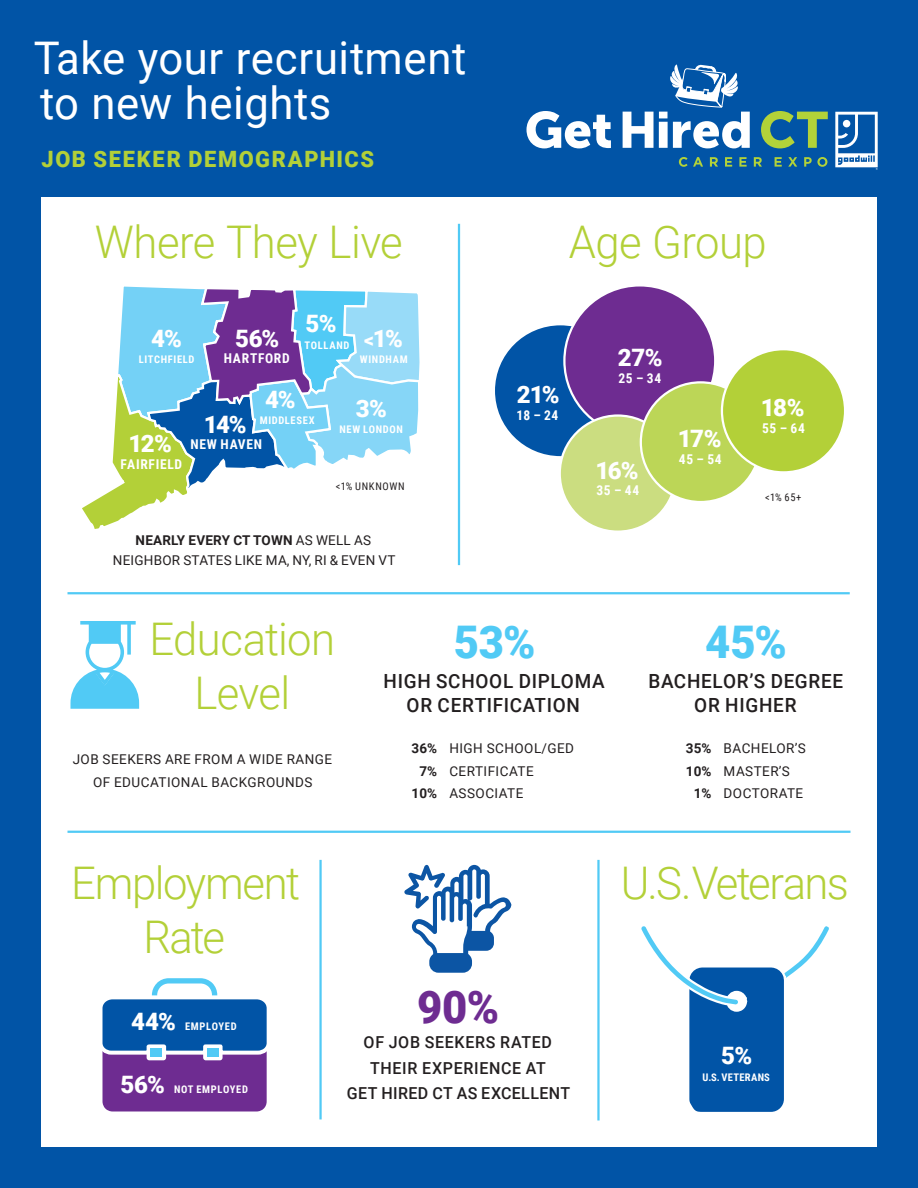
<style>
.page{position:relative;width:918px;height:1188px;background:#0154a6}
.page>*{position:absolute;margin:0;border:0;box-sizing:border-box;transform-origin:0 0}
.t1{font:300 45px/54px "Roboto";letter-spacing:-.025em;color:#b3d038;text-align:center}
.t2{font:45px/45px "Roboto";letter-spacing:.015em;color:#fff}
.t3{font:900 45px "Roboto";color:#51caf5}
.t4{font:900 45px "Roboto";color:#6e2c91}
.t5{font:900 24px "Roboto";letter-spacing:-.045em;color:#fff}
.t6{font:900 22.5px "Roboto";letter-spacing:.07em;color:#b3d038}
.t7{font:500 19.5px/24px "Roboto";letter-spacing:.035em;color:#231f20;text-align:center}
.t8{font:500 16.5px/25.5px "Roboto";letter-spacing:.04em;color:#231f20;text-align:center}
.t9{font:13.5px/22.5px "Roboto";letter-spacing:.035em;color:#231f20;text-align:center}
.t10{font:13.5px/20.2px "Roboto";letter-spacing:.015em;color:#231f20;text-align:center}
.t11{font:700 13.5px "Roboto Condensed";letter-spacing:.055em;color:#fff}
.t12{font:700 13.5px "Roboto";color:#231f20}
.t13{font:700 10.5px "Roboto Condensed";letter-spacing:.06em;color:#fff}
.t14{font:10.5px "Roboto Condensed";letter-spacing:.06em;color:#231f20}
.t15{font:700 10.5px "Roboto Condensed";letter-spacing:.03em;color:#fff}
.s1{font-size:19.5px}
.s2{font-weight:700}
</style>
<div class="page">
<div style="left:41px;top:197px;width:836px;height:950px;background:#fff"></div>
<svg style="left:527px;top:111px;width:84px;height:37px"></svg>
<svg style="left:761px;top:111px;width:67px;height:37px"></svg>
<svg style="left:679px;top:157px;width:24px;height:10px"></svg>
<svg style="left:710px;top:157px;width:8px;height:10px"></svg>
<svg style="left:725px;top:157px;width:7px;height:10px"></svg>
<svg style="left:739px;top:157px;width:8px;height:10px"></svg>
<svg style="left:754px;top:157px;width:8px;height:10px"></svg>
<svg style="left:775px;top:157px;width:7px;height:10px"></svg>
<svg style="left:788px;top:157px;width:9px;height:10px"></svg>
<svg style="left:804px;top:157px;width:23px;height:10px"></svg>
<svg style="left:835px;top:112px;width:43px;height:58px"></svg>
<svg style="left:623px;top:64px;width:127px;height:84px"></svg>
<hr style="left:68px;top:592px;width:782px;height:2px;background:#51caf5">
<hr style="left:68px;top:831px;width:782px;height:2px;background:#51caf5">
<hr style="left:597px;top:860px;width:3px;height:260px;background:#51caf5">
<hr style="left:458px;top:224px;width:2px;height:341px;background:#51caf5">
<svg style="left:70px;top:621px;width:69px;height:88px"></svg>
<div style="left:92px;top:624px;width:26px;height:17px;background:#51caf5"></div>
<svg style="left:82px;top:286px;width:338px;height:243px"></svg>
<svg style="left:641px;top:926px;width:188px;height:186px"></svg>
<svg style="left:404px;top:865px;width:107px;height:108px"></svg>
<hr style="left:319px;top:860px;width:3px;height:259px;background:#51caf5">
<div style="left:494px;top:324px;width:133px;height:133px;background:#0154a6;border-radius:50%"></div>
<div style="left:564px;top:285px;width:151px;height:151px;background:#6e2c91;border-radius:50%"></div>
<div style="left:560px;top:416px;width:116px;height:116px;background:#cbdd80;border-radius:50%"></div>
<div style="left:641px;top:382px;width:119px;height:120px;background:#bcd657;border-radius:50%"></div>
<div style="left:722px;top:349px;width:123px;height:123px;background:#b3d038;border-radius:50%"></div>
<svg style="left:102px;top:978px;width:165px;height:133px"></svg>
<div style="left:207px;top:1048px;width:12px;height:9px;background:#51caf5"></div>
<div style="left:151px;top:1048px;width:11px;height:9px;background:#51caf5"></div>
<p class="t2" style="left:34px;top:34px;width:434px">Take your recruitment to new heights</p>
<p class="t6" style="left:42px;top:143px;width:334px">JOB SEEKER DEMOGRAPHICS</p>
<p class="t1" style="left:95px;top:213px;width:310px">Where They Live</p>
<p class="t1" style="left:569px;top:213px;width:199px">Age Group</p>
<h3 class="t5" style="left:151px;top:321px;width:32px">4%</h3>
<h3 class="t13" style="left:139px;top:352px;width:57px">LITCHFIELD</h3>
<h3 class="t5" style="left:235px;top:321px;width:46px">56%</h3>
<h3 class="t11" style="left:224px;top:349px;width:67px">HARTFORD</h3>
<h3 class="t5" style="left:306px;top:307px;width:33px">5%</h3>
<h3 class="t13" style="left:305px;top:338px;width:46px">TOLLAND</h3>
<h3 class="t5" style="left:364px;top:321px;width:40px"><span class="s1">&lt;</span>1%</h3>
<h3 class="t13" style="left:360px;top:352px;width:49px">WINDHAM</h3>
<h3 class="t5" style="left:128px;top:427px;width:45px">12%</h3>
<h3 class="t11" style="left:121px;top:455px;width:63px">FAIRFIELD</h3>
<h3 class="t5" style="left:265px;top:382px;width:32px">4%</h3>
<h3 class="t13" style="left:260px;top:413px;width:56px">MIDDLESEX</h3>
<h3 class="t5" style="left:204px;top:408px;width:45px">14%</h3>
<h3 class="t11" style="left:190px;top:435px;width:73px">NEW HAVEN</h3>
<h3 class="t5" style="left:356px;top:391px;width:33px">3%</h3>
<h3 class="t13" style="left:339px;top:422px;width:65px">NEW LONDON</h3>
<h3 class="t14" style="left:336px;top:479px;width:70px">&lt;1% UNKNOWN</h3>
<p class="t10" style="left:113px;top:529px;width:284px"><span class="s2">NEARLY EVERY CT TOWN</span> AS WELL AS<br>NEIGHBOR STATES LIKE MA, NY, RI &amp; EVEN VT</p>
<h3 class="t5" style="left:517px;top:378px;width:44px">21%</h3>
<h3 class="t11" style="left:516px;top:406px;width:43px">18 – 24</h3>
<h3 class="t5" style="left:618px;top:341px;width:47px">27%</h3>
<h3 class="t11" style="left:618px;top:368px;width:44px">25 – 34</h3>
<h3 class="t5" style="left:595px;top:454px;width:45px">16%</h3>
<h3 class="t11" style="left:596px;top:481px;width:44px">35 – 44</h3>
<h3 class="t5" style="left:678px;top:422px;width:45px">17%</h3>
<h3 class="t11" style="left:679px;top:450px;width:44px">45 – 54</h3>
<h3 class="t5" style="left:761px;top:391px;width:45px">18%</h3>
<h3 class="t11" style="left:762px;top:418px;width:44px">55 – 64</h3>
<h3 class="t14" style="left:765px;top:490px;width:38px">&lt;1% 65+</h3>
<p class="t1" style="left:150px;top:610px;width:187px">Education<br>Level</p>
<p class="t9" style="left:73px;top:748px;width:261px">JOB SEEKERS ARE FROM A WIDE RANGE<br>OF EDUCATIONAL BACKGROUNDS</p>
<p class="t3" style="left:454px;top:610px;width:83px">53%</p>
<p class="t7" style="left:384px;top:668px;width:223px">HIGH SCHOOL DIPLOMA<br>OR CERTIFICATION</p>
<p class="t12" style="left:412px;top:739px;width:27px">36%</p>
<p class="t9" style="left:449px;top:737px;width:126px">HIGH SCHOOL/GED</p>
<p class="t12" style="left:419px;top:761px;width:19px">7%</p>
<p class="t9" style="left:449px;top:759px;width:86px">CERTIFICATE</p>
<p class="t12" style="left:412px;top:783px;width:27px">10%</p>
<p class="t9" style="left:449px;top:781px;width:76px">ASSOCIATE</p>
<p class="t3" style="left:705px;top:610px;width:83px">45%</p>
<p class="t7" style="left:649px;top:668px;width:196px">BACHELOR’S DEGREE<br>OR HIGHER</p>
<p class="t12" style="left:686px;top:739px;width:27px">35%</p>
<p class="t9" style="left:724px;top:737px;width:84px">BACHELOR’S</p>
<p class="t12" style="left:686px;top:761px;width:27px">10%</p>
<p class="t9" style="left:724px;top:759px;width:68px">MASTER’S</p>
<p class="t12" style="left:694px;top:783px;width:19px">1%</p>
<p class="t9" style="left:724px;top:781px;width:81px">DOCTORATE</p>
<p class="t1" style="left:71px;top:854px;width:230px">Employment<br>Rate</p>
<h3 class="t5" style="left:131px;top:1005px;width:46px">44%</h3>
<h3 class="t13" style="left:185px;top:1019px;width:53px">EMPLOYED</h3>
<h3 class="t5" style="left:121px;top:1068px;width:46px">56%</h3>
<h3 class="t13" style="left:174px;top:1082px;width:76px">NOT EMPLOYED</h3>
<p class="t4" style="left:417px;top:975px;width:83px">90%</p>
<p class="t8" style="left:347px;top:1029px;width:225px">OF JOB SEEKERS RATED<br>THEIR EXPERIENCE AT<br>GET HIRED CT AS EXCELLENT</p>
<p class="t1" style="left:621px;top:854px;width:230px">U.S. Veterans</p>
<h3 class="t5" style="left:721px;top:1039px;width:33px">5%</h3>
<h3 class="t15" style="left:703px;top:1069px;width:69px">U.S. VETERANS</h3>
</div>
